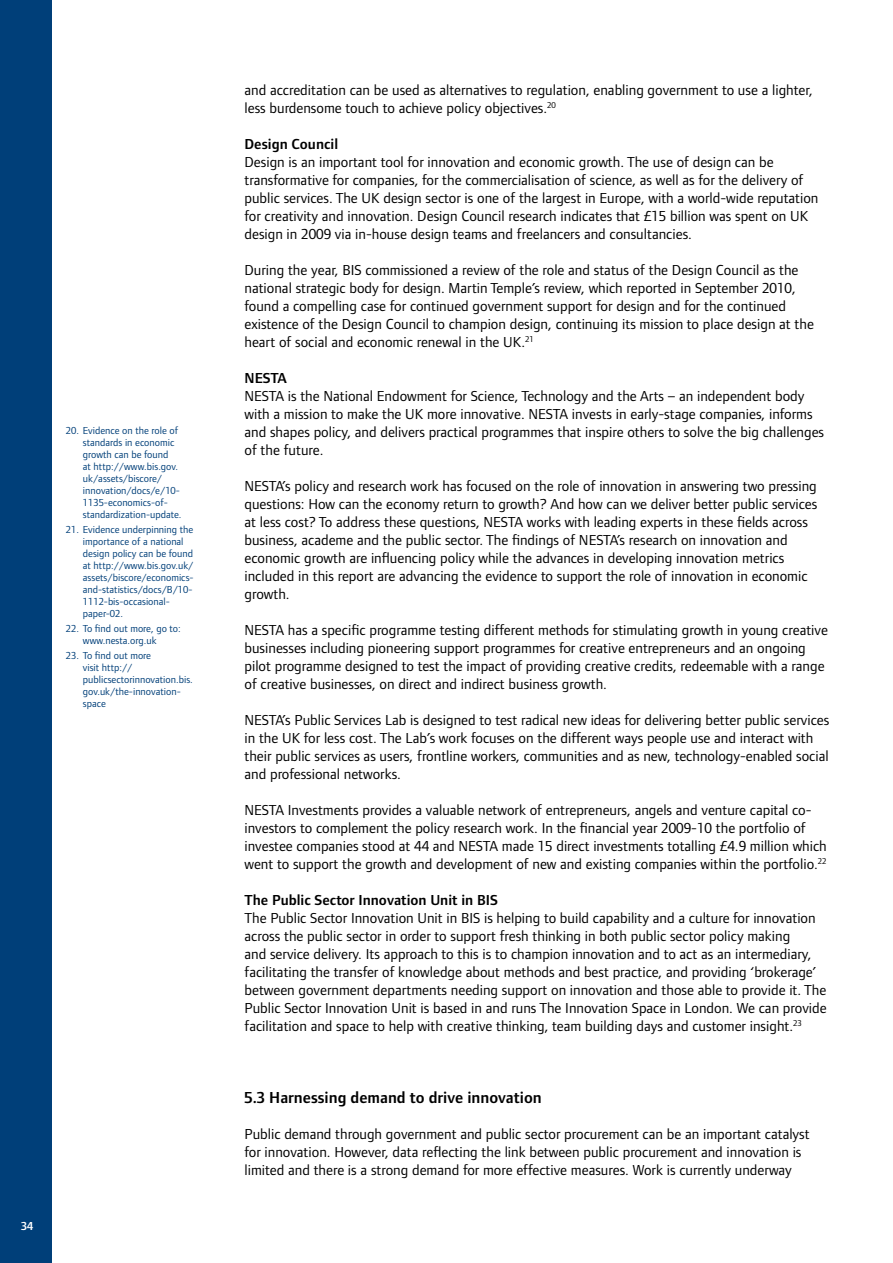
<style>
.page{position:relative;width:893px;height:1263px;background:#fff}
.page>*{position:absolute;margin:0;border:0;box-sizing:border-box;transform-origin:0 0}
.t1{font:600 16.5px "Foundry Form Sans";color:#000}
.t2{font:15px/18px "Foundry Form Sans";color:#000}
.t3{font:600 15px "Foundry Form Sans";color:#000}
.t4{font:600 12px "Foundry Form Sans";color:#fff}
.t5{font:10.5px/12px "Foundry Form Sans";color:#003f79}
</style>
<div class="page">
<div style="left:0;top:0;width:51px;height:1263px;background:#003f79"></div>
<p class="t5" style="left:83px;top:424px;width:100px;text-indent:-17px">20. Evidence on the role of standards in economic growth can be found<br>at http://www.bis.gov. uk/assets/biscore/ innovation/docs/e/10-<br>1135-economics-of&shy;standardization-update.</p>
<p class="t5" style="left:83px;top:523px;width:112px;text-indent:-17px">21. Evidence underpinning the importance of a national design policy can be found at http://www.bis.gov.uk/ assets/biscore/economics&shy;and-statistics/docs/B/10-<br>1112-bis-occasional&shy;paper-02.</p>
<p class="t5" style="left:83px;top:622px;width:99px;text-indent:-17px">22. To find out more, go to: www.nesta.org.uk</p>
<p class="t5" style="left:83px;top:649px;width:111px;text-indent:-17px">23. To find out more<br>visit http:// publicsectorinnovation.bis. gov.uk/the-innovation&shy;space</p>
<p class="t4" style="left:21px;top:1219px;width:13px">34</p>
<p class="t2" style="left:244px;top:80px;width:570px">and accreditation can be used as alternatives to regulation, enabling government to use a lighter, less burdensome touch to achieve policy objectives.<sup>20</sup></p>
<p class="t3" style="left:244px;top:135px;width:95px">Design Council</p>
<p class="t2" style="left:244px;top:152px;width:575px">Design is an important tool for innovation and economic growth. The use of design can be transformative for companies, for the commercialisation of science, as well as for the delivery of public services. The UK design sector is one of the largest in Europe, with a world-wide reputation for creativity and innovation. Design Council research indicates that £15 billion was spent on UK design in 2009 via in-house design teams and freelancers and consultancies.</p>
<p class="t2" style="left:244px;top:260px;width:571px">During the year, BIS commissioned a review of the role and status of the Design Council as the national strategic body for design. Martin Temple’s review, which reported in September 2010, found a compelling case for continued government support for design and for the continued existence of the Design Council to champion design, continuing its mission to place design at the heart of social and economic renewal in the UK.<sup>21</sup></p>
<p class="t3" style="left:244px;top:369px;width:44px">NESTA</p>
<p class="t2" style="left:244px;top:386px;width:581px">NESTA is the National Endowment for Science, Technology and the Arts – an independent body with a mission to make the UK more innovative. NESTA invests in early-stage companies, informs and shapes policy, and delivers practical programmes that inspire others to solve the big challenges of the future.</p>
<p class="t2" style="left:244px;top:476px;width:574px">NESTA’s policy and research work has focused on the role of innovation in answering two pressing questions: How can the economy return to growth? And how can we deliver better public services at less cost? To address these questions, NESTA works with leading experts in these fields across business, academe and the public sector. The findings of NESTA’s research on innovation and economic growth are influencing policy while the advances in developing innovation metrics included in this report are advancing the evidence to support the role of innovation in economic growth.</p>
<p class="t2" style="left:244px;top:620px;width:585px">NESTA has a specific programme testing different methods for stimulating growth in young creative businesses including pioneering support programmes for creative entrepreneurs and an ongoing pilot programme designed to test the impact of providing creative credits, redeemable with a range of creative businesses, on direct and indirect business growth.</p>
<p class="t2" style="left:244px;top:710px;width:586px">NESTA’s Public Services Lab is designed to test radical new ideas for delivering better public services in the UK for less cost. The Lab’s work focuses on the different ways people use and interact with their public services as users, frontline workers, communities and as new, technology-enabled social and professional networks.</p>
<p class="t2" style="left:244px;top:800px;width:584px">NESTA Investments provides a valuable network of entrepreneurs, angels and venture capital co&shy;investors to complement the policy research work. In the financial year 2009-10 the portfolio of investee companies stood at 44 and NESTA made 15 direct investments totalling £4.9 million which went to support the growth and development of new and existing companies within the portfolio.<sup>22</sup></p>
<p class="t3" style="left:244px;top:891px;width:255px">The Public Sector Innovation Unit in BIS</p>
<p class="t2" style="left:244px;top:908px;width:584px">The Public Sector Innovation Unit in BIS is helping to build capability and a culture for innovation across the public sector in order to support fresh thinking in both public sector policy making<br>and service delivery. Its approach to this is to champion innovation and to act as an intermediary, facilitating the transfer of knowledge about methods and best practice, and providing ‘brokerage’ between government departments needing support on innovation and those able to provide it. The Public Sector Innovation Unit is based in and runs The Innovation Space in London. We can provide facilitation and space to help with creative thinking, team building days and customer insight.<sup>23</sup></p>
<p class="t1" style="left:244px;top:1088px;width:299px">5.3 Harnessing demand to drive innovation</p>
<p class="t2" style="left:244px;top:1124px;width:567px">Public demand through government and public sector procurement can be an important catalyst for innovation. However, data reflecting the link between public procurement and innovation is limited and there is a strong demand for more effective measures. Work is currently underway</p>
</div>
